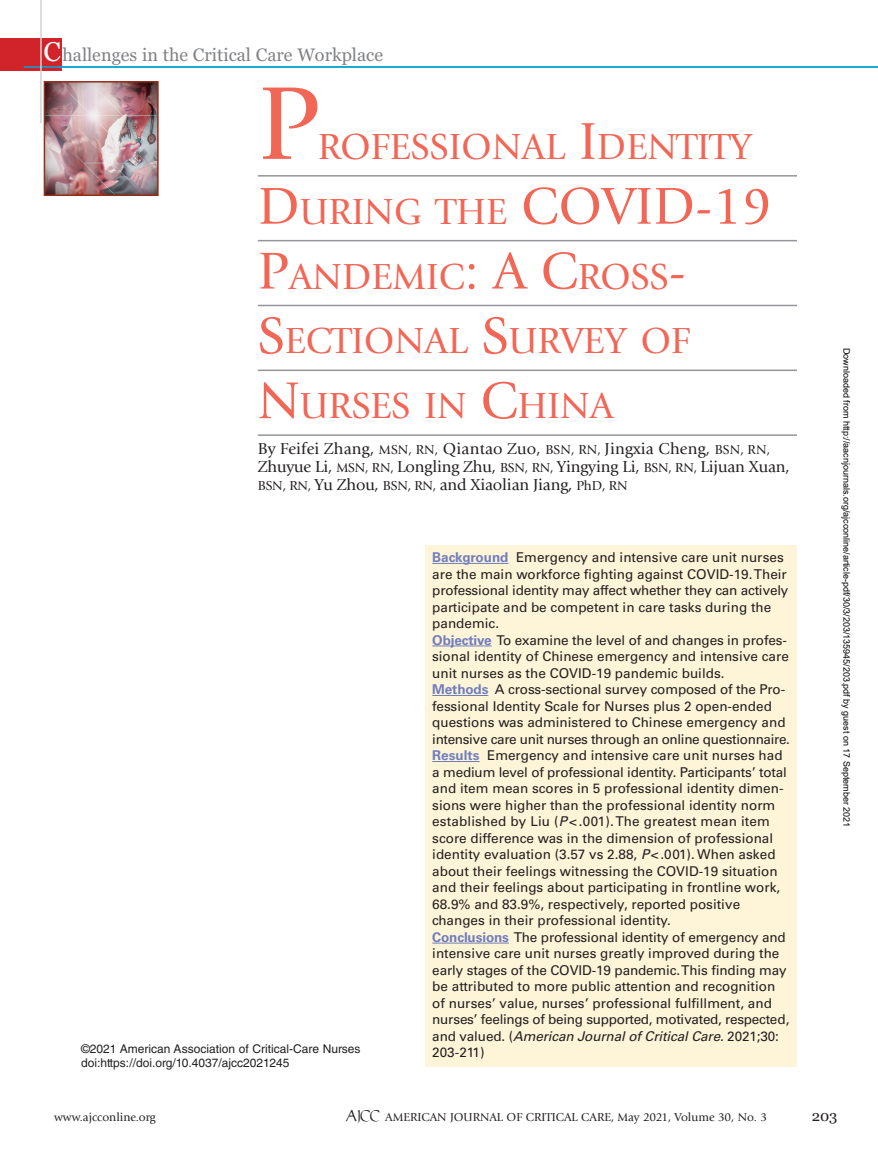
<style>
.page{position:relative;width:878px;height:1175px;background:#fff}
.page>*{position:absolute;margin:0;border:0;box-sizing:border-box;transform-origin:0 0}
.t1{font:108px "Giovanni Std";color:#f26656}
.t2{font:54px "Giovanni Std";color:#f26656}
.t3{font:37.8px/64.8px "Giovanni Std";color:#f26656;text-align:justify}
.t4{font:18px "Georgia";color:#808285}
.t5{font:16.5px/18px "Giovanni Std";letter-spacing:-.01em;color:#231f20}
.t6{font:15px "Georgia";color:#231f20}
.t7{font:13.5px/16.5px "Univers LT Std";color:#231f20}
.t8{font:12px/14.4px "Helvetica LT Std";color:#231f20}
.t9{font:12px "Giovanni Std";color:#231f20}
.t10{font:9px "Arial";color:#000}
.s1{font-size:27px;color:#fff}
.s2{font-size:54px}
.s3{font-size:37.8px}
.s4{font-size:13.5px}
.s5{font-weight:700;color:#717dbd}
.s6{font-style:italic}
.s7{font-family:"Publius";font-size:13.5px}
</style>
<div class="page">
<div style="left:0;top:38px;width:61px;height:32px;background:#d1232a"></div>
<hr style="left:24px;top:66px;width:853px;height:2px;background:#08a6d8">
<hr style="left:40px;top:0;width:2px;height:123px;background:#d1d2d4">
<img style="left:47px;top:84px;width:109px;height:109px">
<div style="left:44px;top:81px;width:115px;height:115px;border:2px solid #9a2d17"></div>
<div style="left:425px;top:545px;width:372px;height:522px;background:#fef5d8"></div>
<hr style="left:432px;top:563px;width:76px;height:1px;background:#717dbd">
<hr style="left:432px;top:645px;width:59px;height:1px;background:#717dbd">
<hr style="left:432px;top:695px;width:56px;height:1px;background:#717dbd">
<hr style="left:432px;top:761px;width:47px;height:1px;background:#717dbd">
<hr style="left:432px;top:942px;width:77px;height:1px;background:#717dbd">
<hr style="left:258px;top:175px;width:539px;height:1px;background:#939598">
<hr style="left:258px;top:240px;width:539px;height:1px;background:#939598">
<hr style="left:258px;top:305px;width:539px;height:1px;background:#939598">
<hr style="left:258px;top:369px;width:539px;height:2px;background:#939598">
<hr style="left:258px;top:434px;width:539px;height:2px;background:#939598">
<h3 class="t4" style="left:43px;top:48px;width:341px"><span class="s1">C</span>hallenges in the Critical Care Workplace</h3>
<h1 class="t1" style="left:258px;top:58px;width:63px">P</h1>
<h3 class="t3" style="left:317px;top:113px;width:435px">ROFESSIONAL <span class="s2">I</span>DENTITY</h3>
<h2 class="t2" style="left:258px;top:173px;width:516px">D<span class="s3">URING THE</span> COVID-19</h2>
<h3 class="t3" style="left:258px;top:243px;width:434px"><span class="s2">P</span>ANDEMIC<span class="s2">: A C</span>ROSS<span class="s2">-S</span>ECTIONAL <span class="s2">S</span>URVEY OF <span class="s2">N</span>URSES IN <span class="s2">C</span>HINA</h3>
<p class="t5" style="left:258px;top:441px;width:533px">By Feifei Zhang, <span class="s4">MSN, RN,</span> Qiantao Zuo, <span class="s4">BSN, RN,</span> Jingxia Cheng, <span class="s4">BSN, RN,<br></span>Zhuyue Li, <span class="s4">MSN, RN,</span> Longling Zhu, <span class="s4">BSN, RN,</span> Yingying Li, <span class="s4">BSN, RN,</span> Lijuan Xuan,<br><span class="s4">BSN, RN,</span> Yu Zhou, <span class="s4">BSN, RN,</span> and Xiaolian Jiang, <span class="s4">PhD, RN</span></p>
<p class="t8" style="left:81px;top:1042px;width:281px">©2021 American Association of Critical-Care Nurses doi:https://doi.org/10.4037/ajcc2021245</p>
<p class="t7" style="left:432px;top:550px;width:359px"><span class="s5">Background</span> Emergency and intensive care unit nurses are the main workforce fighting against COVID-19. Their professional identity may affect whether they can actively participate and be competent in care tasks during the pandemic.<br><span class="s5">Objective</span> To examine the level of and changes in profes&shy;sional identity of Chinese emergency and intensive care unit nurses as the COVID-19 pandemic builds.<br><span class="s5">Methods</span> A cross-sectional survey composed of the Pro&shy;fessional Identity Scale for Nurses plus 2 open-ended questions was administered to Chinese emergency and intensive care unit nurses through an online questionnaire.<br><span class="s5">Results</span> Emergency and intensive care unit nurses had a medium level of professional identity. Participants’ total and item mean scores in 5 professional identity dimen&shy;sions were higher than the professional identity norm established by Liu (<span class="s6">P</span> &lt; .001). The greatest mean item score difference was in the dimension of professional identity evaluation (3.57 vs 2.88, <span class="s6">P</span> &lt; .001). When asked about their feelings witnessing the COVID-19 situation and their feelings about participating in frontline work, 68.9% and 83.9%, respectively, reported positive changes in their professional identity.<br><span class="s5">Conclusions</span> The professional identity of emergency and intensive care unit nurses greatly improved during the early stages of the COVID-19 pandemic. This finding may be attributed to more public attention and recognition of nurses’ value, nurses’ professional fulfillment, and nurses’ feelings of being supported, motivated, respected, and valued. (<span class="s6">American Journal of Critical Care.</span> 2021;30:<br>203-211)</p>
<p class="t10" style="left:850px;top:347px;width:481px;rotate:90deg">Downloaded from http://aacnjournals.org/ajcconline/article-pdf/30/3/203/135945/203.pdf by guest on 17 September 2021</p>
<p class="t9" style="left:54px;top:1112px;width:103px">www.ajcconline.org</p>
<p class="t9" style="left:346px;top:1112px;width:422px"><span class="s7">AJCC</span> AMERICAN JOURNAL OF CRITICAL CARE, May 2021, Volume 30, No. 3</p>
<p class="t6" style="left:811px;top:1109px;width:27px">203</p>
</div>
